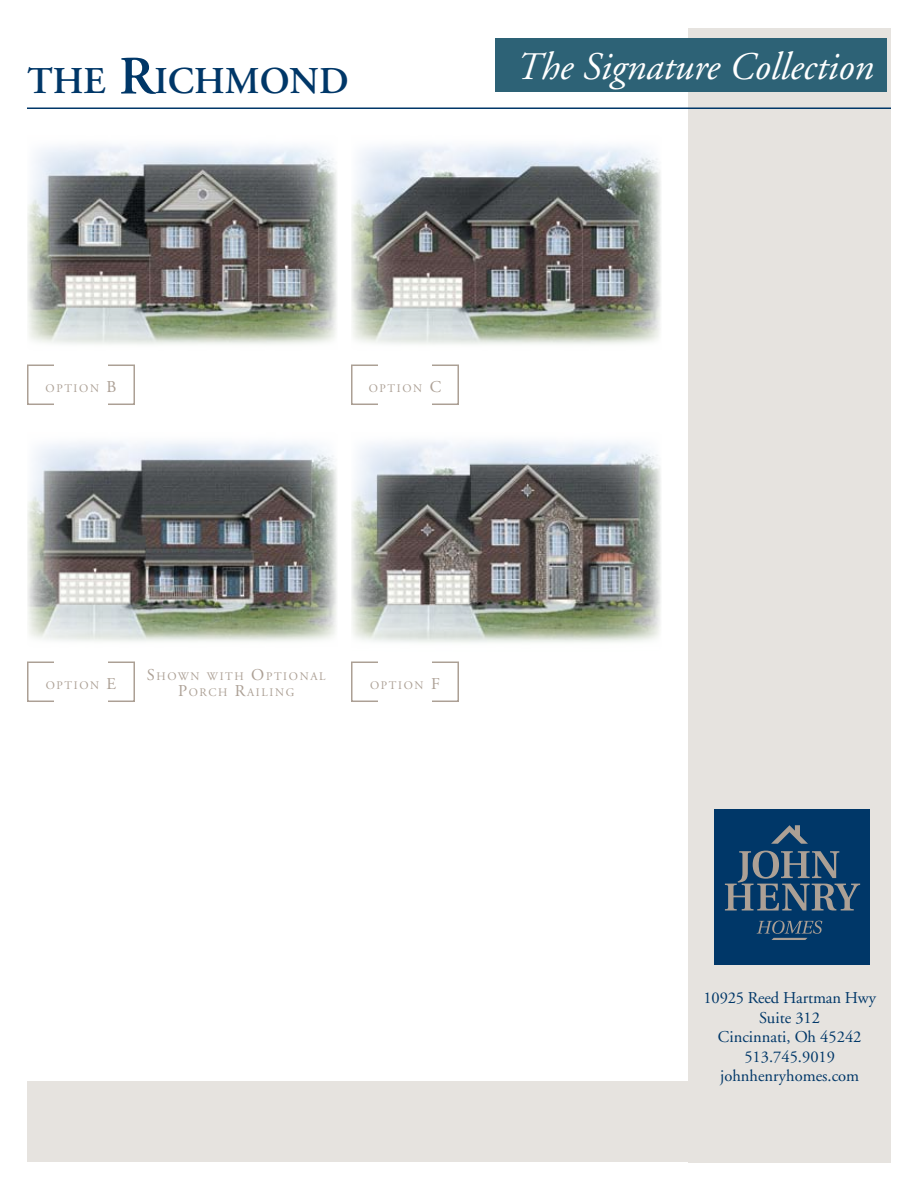
<style>
.page{position:relative;width:918px;height:1188px;background:#fff}
.page>*{position:absolute;margin:0;border:0;box-sizing:border-box;transform-origin:0 0}
.t1{font:italic 39px "Adobe Garamond";color:#fff}
.t2{font:600 37.8px "Adobe Garamond";color:#003768}
.t3{font:16.5px/19.5px "Adobe Garamond";color:#003768;text-align:center}
.t4{font:11.55px/16.5px "Adobe Garamond";letter-spacing:.145em;color:#aca095;text-align:center}
.s1{font-size:54px}
.s2{font-size:16.5px}
</style>
<div class="page">
<div style="left:688px;top:28px;width:203px;height:1134px;background:#e6e3df"></div>
<div style="left:27px;top:1081px;width:662px;height:81px;background:#e6e3df"></div>
<hr style="left:27px;top:108px;width:864px;height:1px;background:#003768">
<div style="left:715px;top:810px;width:155px;height:155px;background:#003768"></div>
<svg style="left:771px;top:825px;width:37px;height:19px"></svg>
<svg style="left:725px;top:851px;width:135px;height:60px"></svg>
<svg style="left:757px;top:921px;width:65px;height:19px"></svg>
<div style="left:496px;top:38px;width:391px;height:54px;background:#2d6276"></div>
<div style="left:27px;top:365px;width:28px;height:40px;border:2px solid #aca095"></div>
<div style="left:107px;top:365px;width:28px;height:40px;border:2px solid #aca095"></div>
<div style="left:351px;top:365px;width:28px;height:40px;border:2px solid #aca095"></div>
<div style="left:431px;top:365px;width:28px;height:40px;border:2px solid #aca095"></div>
<div style="left:27px;top:662px;width:28px;height:40px;border:2px solid #aca095"></div>
<div style="left:107px;top:662px;width:28px;height:40px;border:2px solid #aca095"></div>
<div style="left:351px;top:662px;width:28px;height:40px;border:2px solid #aca095"></div>
<div style="left:431px;top:662px;width:28px;height:40px;border:2px solid #aca095"></div>
<img style="left:27px;top:145px;width:310px;height:199px">
<img style="left:351px;top:145px;width:310px;height:199px">
<img style="left:27px;top:442px;width:310px;height:199px">
<img style="left:351px;top:441px;width:310px;height:202px">
<h2 class="t2" style="left:27px;top:61px;width:323px">THE <span class="s1">R</span>ICHMOND</h2>
<h1 class="t1" style="left:516px;top:46px;width:359px">The Signature Collection</h1>
<p class="t4" style="left:46px;top:380px;width:72px">OPTION <span class="s2">B</span></p>
<p class="t4" style="left:369px;top:380px;width:74px">OPTION <span class="s2">C</span></p>
<p class="t4" style="left:147px;top:668px;width:180px"><span class="s2">S</span>HOWN WITH <span class="s2">O</span>PTIONAL<br><span class="s2">P</span>ORCH <span class="s2">R</span>AILING</p>
<p class="t4" style="left:46px;top:677px;width:72px">OPTION <span class="s2">E</span></p>
<p class="t4" style="left:370px;top:677px;width:71px">OPTION <span class="s2">F</span></p>
<p class="t3" style="left:704px;top:988px;width:174px">10925 Reed Hartman Hwy<br>Suite 312<br>Cincinnati, Oh 45242<br>513.745.9019 johnhenryhomes.com</p>
</div>
